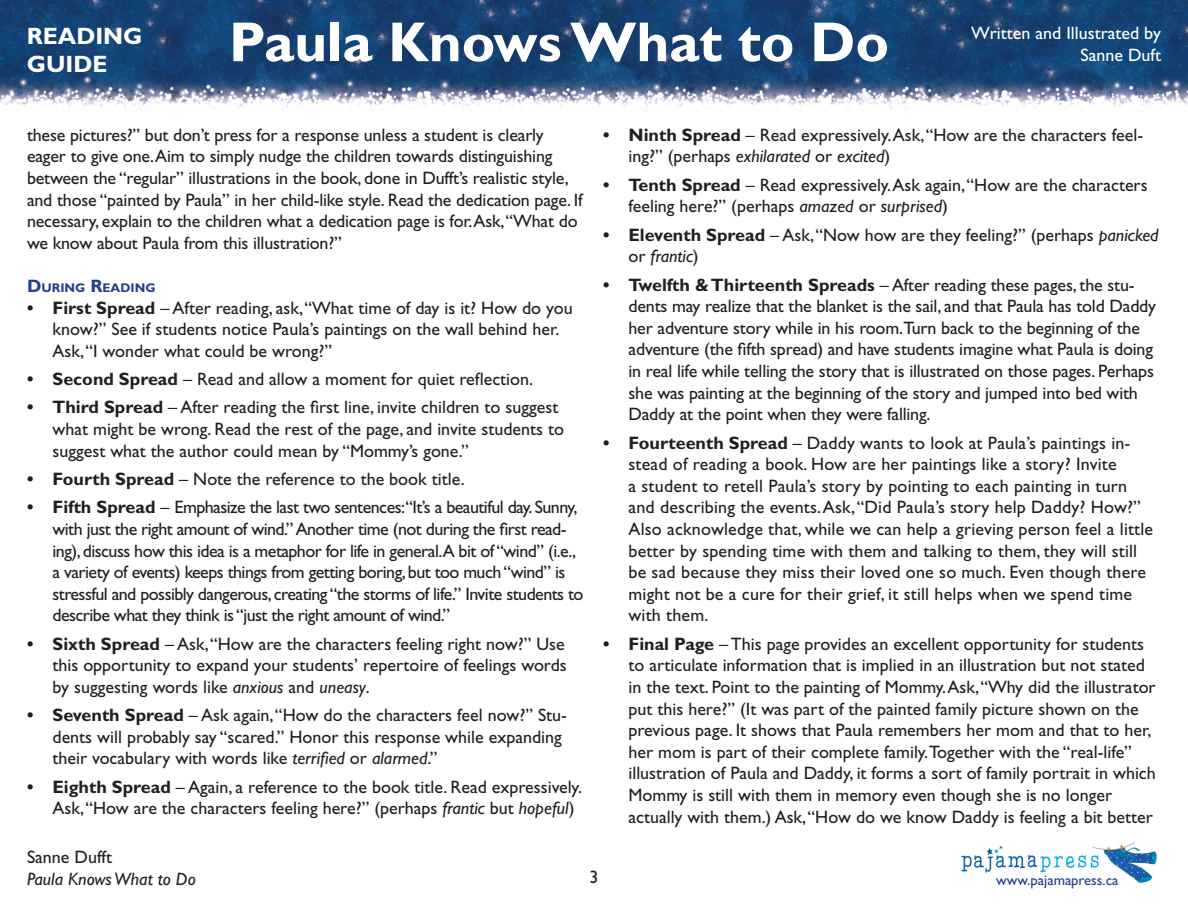
<style>
.page{position:relative;width:1188px;height:918px;background:#fff}
.page>*{position:absolute;margin:0;border:0;box-sizing:border-box;transform-origin:0 0}
.t1{font:700 56.55px "Gill Sans Std";color:#fff}
.t2{font:700 23.7px/28.5px "Gill Sans Std";color:#fff}
.t3{font:18px/21.6px "Gill Sans Std";color:#231f20}
.t4{font:18px/21.6px "Gill Sans Std";letter-spacing:-.03em;color:#231f20}
.t5{font:18px "Gill Sans Std";color:#fff}
.t6{font:italic 18px "Gill Sans Std";color:#231f20}
.t7{font:14.7px "Gill Sans Std";color:#253f8e}
.Heading{font:700 12.6px "Gill Sans Std";color:#253f8e}
.s1{font-size:18px}
.s2{font-weight:700}
.s3{font-style:italic}
</style>
<div class="page">
<img style="left:0;top:0;width:1188px;height:110px">
<img style="left:961px;top:842px;width:196px;height:41px">
<h2 class="t2" style="left:27px;top:22px;width:117px">READING<br>GUIDE</h2>
<h1 class="t1" style="left:229px;top:9px;width:662px">Paula Knows What to Do</h1>
<p class="t5" style="left:971px;top:23px;width:191px">Written and Illustrated by</p>
<p class="t5" style="left:1080px;top:44px;width:82px">Sanne Duft</p>
<p class="t3" style="left:27px;top:124px;width:557px">these pictures?” but don’t press for a response unless a student is clearly eager to give one.Aim to simply nudge the children towards distinguishing between the “regular” illustrations in the book, done in Dufft’s realistic style, and those “painted by Paula” in her child-like style. Read the dedication page. If necessary, explain to the children what a dedication page is for.Ask,“What do we know about Paula from this illustration?”</p>
<p class="Heading" style="left:27px;top:280px;width:130px"><span class="s1">D</span>URING <span class="s1">R</span>EADING</p>
<p class="t3" style="left:52px;top:297px;width:522px;text-indent:-26px"><span class="s2">• First Spread</span> – After reading, ask, “What time of day is it? How do you know?” See if students notice Paula’s paintings on the wall behind her.<br>Ask, “I wonder what could be wrong?”</p>
<p class="t3" style="left:27px;top:368px;width:508px"><span class="s2">• Second Spread</span> – Read and allow a moment for quiet reflection.</p>
<p class="t3" style="left:52px;top:397px;width:513px;text-indent:-26px"><span class="s2">• Third Spread</span> – After reading the first line, invite children to suggest what might be wrong. Read the rest of the page, and invite students to suggest what the author could mean by “Mommy’s gone.”</p>
<p class="t3" style="left:27px;top:468px;width:439px"><span class="s2">• Fourth Spread</span> – Note the reference to the book title.</p>
<p class="t4" style="left:52px;top:497px;width:533px;text-indent:-26px"><span class="s2">• Fifth Spread</span> – Emphasize the last two sentences:“It’s a beautiful day. Sunny, with just the right amount of wind.” Another time (not during the first read&shy;ing), discuss how this idea is a metaphor for life in general.A bit of “wind” (i.e., a variety of events) keeps things from getting boring, but too much “wind” is stressful and possibly dangerous, creating “the storms of life.” Invite students to describe what they think is “just the right amount of wind.”</p>
<p class="t3" style="left:52px;top:633px;width:516px;text-align:justify;text-indent:-26px"><span class="s2">• Sixth Spread</span> – Ask, “How are the characters feeling right now?” Use this opportunity to expand your students’ repertoire of feelings words by suggesting words like <span class="s3">anxious</span> and <span class="s3">uneasy</span>.</p>
<p class="t3" style="left:52px;top:705px;width:516px;text-indent:-26px"><span class="s2">• Seventh Spread</span> – Ask again, “How do the characters feel now?” Stu&shy;dents will probably say “scared.” Honor this response while expanding their vocabulary with words like <span class="s3">terrified</span> or <span class="s3">alarmed</span>.”</p>
<p class="t3" style="left:52px;top:776px;width:531px;text-indent:-26px"><span class="s2">• Eighth Spread</span> – Again, a reference to the book title. Read expressively.<br>Ask, “How are the characters feeling here?” (perhaps <span class="s3">frantic</span> but <span class="s3">hopeful</span>)</p>
<p class="t3" style="left:628px;top:124px;width:516px;text-indent:-26px"><span class="s2">• Ninth Spread</span> – Read expressively. Ask, “How are the characters feel&shy;ing?” (perhaps <span class="s3">exhilarated</span> or <span class="s3">excited</span>)</p>
<p class="t3" style="left:628px;top:174px;width:521px;text-indent:-26px"><span class="s2">• Tenth Spread</span> – Read expressively. Ask again, “How are the characters feeling here?” (perhaps <span class="s3">amazed</span> or <span class="s3">surprised</span>)</p>
<p class="t3" style="left:628px;top:224px;width:532px;text-indent:-26px"><span class="s2">• Eleventh Spread</span> – Ask, “Now how are they feeling?” (perhaps <span class="s3">panicked </span>or <span class="s3">frantic</span>)</p>
<p class="t3" style="left:628px;top:274px;width:529px;text-indent:-26px"><span class="s2">• Twelfth &amp; Thirteenth Spreads</span> – After reading these pages, the stu&shy;dents may realize that the blanket is the sail, and that Paula has told Daddy her adventure story while in his room.Turn back to the beginning of the adventure (the fifth spread) and have students imagine what Paula is doing in real life while telling the story that is illustrated on those pages. Perhaps she was painting at the beginning of the story and jumped into bed with Daddy at the point when they were falling.</p>
<p class="t3" style="left:628px;top:432px;width:526px;text-indent:-26px"><span class="s2">• Fourteenth Spread</span> – Daddy wants to look at Paula’s paintings in&shy;stead of reading a book. How are her paintings like a story? Invite<br>a student to retell Paula’s story by pointing to each painting in turn and describing the events. Ask, “Did Paula’s story help Daddy? How?” Also acknowledge that, while we can help a grieving person feel a little better by spending time with them and talking to them, they will still be sad because they miss their loved one so much. Even though there might not be a cure for their grief, it still helps when we spend time with them.</p>
<p class="t3" style="left:628px;top:633px;width:529px;text-indent:-26px"><span class="s2">• Final Page</span> – This page provides an excellent opportunity for students to articulate information that is implied in an illustration but not stated in the text. Point to the painting of Mommy. Ask, “Why did the illustrator put this here?” (It was part of the painted family picture shown on the previous page. It shows that Paula remembers her mom and that to her, her mom is part of their complete family.Together with the “real-life” illustration of Paula and Daddy, it forms a sort of family portrait in which Mommy is still with them in memory even though she is no longer actually with them.) Ask, “How do we know Daddy is feeling a bit better</p>
<p class="t3" style="left:27px;top:847px;width:87px">Sanne Dufft</p>
<p class="t6" style="left:27px;top:869px;width:170px">Paula Knows What to Do</p>
<p class="t7" style="left:996px;top:871px;width:124px">www.pajamapress.ca</p>
<p class="t3" style="left:590px;top:867px;width:10px">3</p>
</div>
